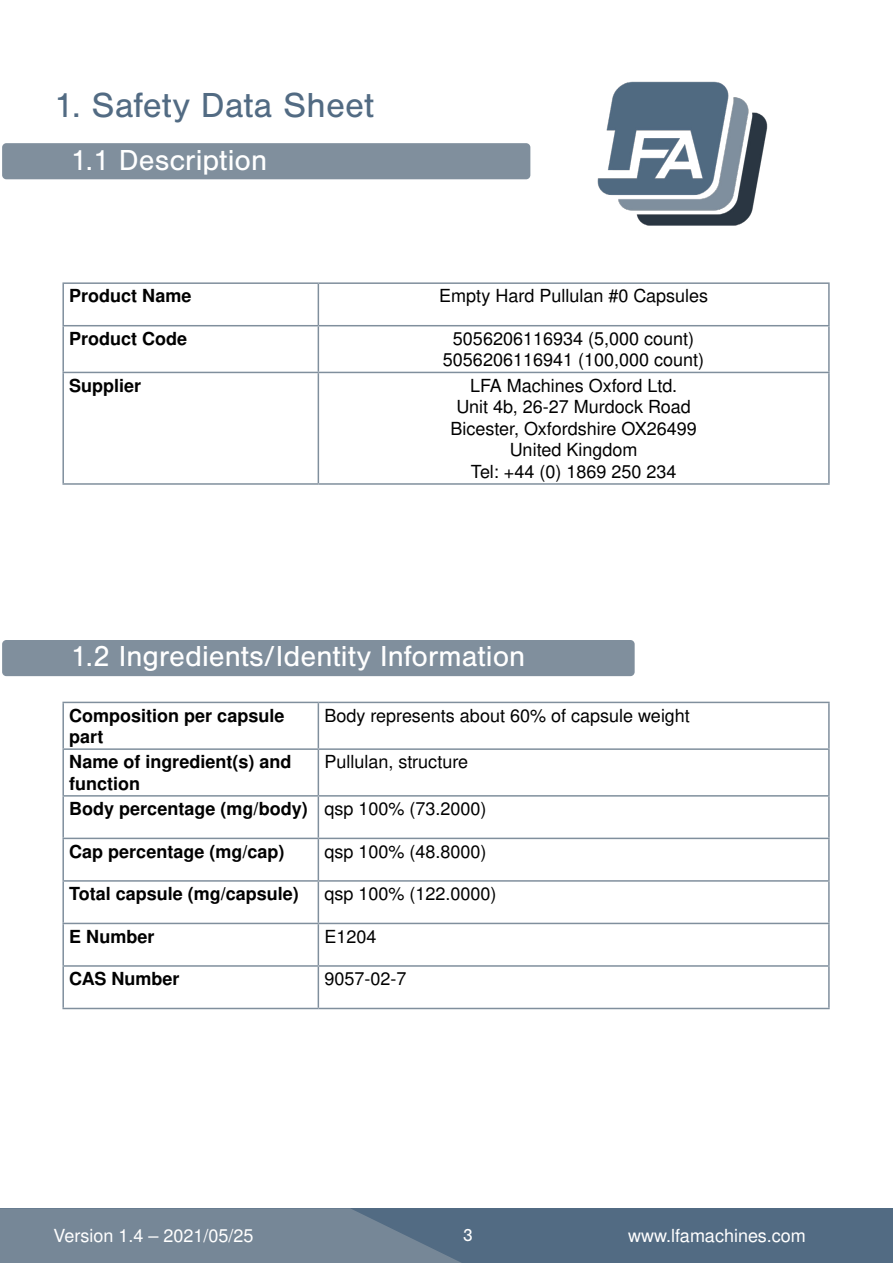
<style>
.page{position:relative;width:893px;height:1263px;background:#fff}
.page>*{position:absolute;margin:0;border:0;box-sizing:border-box;transform-origin:0 0}
.t1{font:36px "Nimbus San";color:#526b83}
.t2{font:30px "Nimbus San";color:#fff}
.t3{font:18px/21.6px "Nimbus San L";color:#000;text-align:center}
.t4{font:700 18px/21.6px "Nimbus San L";color:#000}
.t5{font:18px "Nimbus San L";color:#fff}
.t6{font:18px "Nimbus San";color:#fff}
.s1{font-weight:400}
</style>
<div class="page">
<div style="left:1px;top:1208px;width:892px;height:55px;background:#526b83"></div>
<svg style="left:0;top:1208px;width:461px;height:55px;background:#718394"></svg>
<img style="left:597px;top:81px;width:171px;height:145px">
<div style="left:2px;top:143px;width:528px;height:36px;background:#808f9d;border-radius:4px"></div>
<hr style="left:62px;top:282px;width:256px;height:2px;background:#808f9d">
<hr style="left:62px;top:284px;width:2px;height:41px;background:#808f9d">
<hr style="left:318px;top:282px;width:512px;height:2px;background:#808f9d">
<hr style="left:318px;top:284px;width:1px;height:41px;background:#808f9d">
<hr style="left:828px;top:284px;width:2px;height:41px;background:#808f9d">
<hr style="left:62px;top:325px;width:256px;height:1px;background:#808f9d">
<hr style="left:62px;top:326px;width:2px;height:46px;background:#808f9d">
<hr style="left:318px;top:325px;width:512px;height:1px;background:#808f9d">
<hr style="left:318px;top:326px;width:1px;height:46px;background:#808f9d">
<hr style="left:828px;top:326px;width:2px;height:46px;background:#808f9d">
<hr style="left:62px;top:372px;width:256px;height:1px;background:#808f9d">
<hr style="left:62px;top:373px;width:2px;height:110px;background:#808f9d">
<hr style="left:318px;top:372px;width:512px;height:1px;background:#808f9d">
<hr style="left:318px;top:373px;width:1px;height:110px;background:#808f9d">
<hr style="left:828px;top:373px;width:2px;height:110px;background:#808f9d">
<hr style="left:62px;top:483px;width:256px;height:2px;background:#808f9d">
<hr style="left:318px;top:483px;width:512px;height:2px;background:#808f9d">
<div style="left:2px;top:640px;width:633px;height:36px;background:#808f9d;border-radius:4px"></div>
<hr style="left:62px;top:702px;width:256px;height:1px;background:#808f9d">
<hr style="left:62px;top:703px;width:2px;height:45px;background:#808f9d">
<hr style="left:318px;top:702px;width:512px;height:1px;background:#808f9d">
<hr style="left:318px;top:703px;width:1px;height:45px;background:#808f9d">
<hr style="left:828px;top:703px;width:2px;height:45px;background:#808f9d">
<hr style="left:62px;top:748px;width:256px;height:2px;background:#808f9d">
<hr style="left:62px;top:750px;width:2px;height:45px;background:#808f9d">
<hr style="left:318px;top:748px;width:512px;height:2px;background:#808f9d">
<hr style="left:318px;top:750px;width:1px;height:45px;background:#808f9d">
<hr style="left:828px;top:750px;width:2px;height:45px;background:#808f9d">
<hr style="left:62px;top:795px;width:256px;height:2px;background:#808f9d">
<hr style="left:62px;top:797px;width:2px;height:41px;background:#808f9d">
<hr style="left:318px;top:795px;width:512px;height:2px;background:#808f9d">
<hr style="left:318px;top:797px;width:1px;height:41px;background:#808f9d">
<hr style="left:828px;top:797px;width:2px;height:41px;background:#808f9d">
<hr style="left:62px;top:838px;width:256px;height:1px;background:#808f9d">
<hr style="left:62px;top:839px;width:2px;height:41px;background:#808f9d">
<hr style="left:318px;top:838px;width:512px;height:1px;background:#808f9d">
<hr style="left:318px;top:839px;width:1px;height:41px;background:#808f9d">
<hr style="left:828px;top:839px;width:2px;height:41px;background:#808f9d">
<hr style="left:62px;top:880px;width:256px;height:2px;background:#808f9d">
<hr style="left:62px;top:882px;width:2px;height:41px;background:#808f9d">
<hr style="left:318px;top:880px;width:512px;height:2px;background:#808f9d">
<hr style="left:318px;top:882px;width:1px;height:41px;background:#808f9d">
<hr style="left:828px;top:882px;width:2px;height:41px;background:#808f9d">
<hr style="left:62px;top:923px;width:256px;height:1px;background:#808f9d">
<hr style="left:62px;top:924px;width:2px;height:41px;background:#808f9d">
<hr style="left:318px;top:923px;width:512px;height:1px;background:#808f9d">
<hr style="left:318px;top:924px;width:1px;height:41px;background:#808f9d">
<hr style="left:828px;top:924px;width:2px;height:41px;background:#808f9d">
<hr style="left:62px;top:965px;width:256px;height:2px;background:#808f9d">
<hr style="left:62px;top:967px;width:2px;height:41px;background:#808f9d">
<hr style="left:318px;top:965px;width:512px;height:2px;background:#808f9d">
<hr style="left:318px;top:967px;width:1px;height:41px;background:#808f9d">
<hr style="left:828px;top:967px;width:2px;height:41px;background:#808f9d">
<hr style="left:62px;top:1008px;width:256px;height:1px;background:#808f9d">
<hr style="left:318px;top:1008px;width:512px;height:1px;background:#808f9d">
<h1 class="t1" style="left:54px;top:85px;width:321px">1. Safety Data Sheet</h1>
<h2 class="t2" style="left:71px;top:143px;width:198px">1.1 Description</h2>
<p class="t4" style="left:69px;top:285px;width:124px">Product Name</p>
<p class="t3" style="left:439px;top:284px;width:270px">Empty Hard Pullulan #0 Capsules</p>
<p class="t4" style="left:69px;top:327px;width:120px">Product Code</p>
<p class="t3" style="left:443px;top:327px;width:263px">5056206116934 (5,000 count)<br>5056206116941 (100,000 count)</p>
<p class="t4" style="left:69px;top:374px;width:74px">Supplier</p>
<p class="t3" style="left:450px;top:374px;width:248px">LFA Machines Oxford Ltd.<br>Unit 4b, 26-27 Murdock Road<br>Bicester, Oxfordshire OX26499<br>United Kingdom<br>Tel: +44 (0) 1869 250 234</p>
<h2 class="t2" style="left:71px;top:640px;width:456px">1.2 Ingredients/Identity Information</h2>
<p class="t4" style="left:69px;top:704px;width:217px">Composition per capsule part</p>
<p class="t3" style="left:324px;top:704px;width:367px">Body represents about 60% of capsule weight</p>
<p class="t4" style="left:69px;top:751px;width:224px">Name of ingredient(s) and function</p>
<p class="t3" style="left:324px;top:750px;width:145px">Pullulan, structure</p>
<p class="t4" style="left:69px;top:797px;width:419px">Body percentage (mg/body) <span class="s1">qsp 100% (73.2000)</span></p>
<p class="t4" style="left:69px;top:840px;width:217px">Cap percentage (mg/cap)</p>
<p class="t3" style="left:324px;top:840px;width:164px">qsp 100% (48.8000)</p>
<p class="t4" style="left:69px;top:882px;width:231px">Total capsule (mg/capsule)</p>
<p class="t3" style="left:324px;top:882px;width:174px">qsp 100% (122.0000)</p>
<p class="t4" style="left:69px;top:925px;width:87px">E Number</p>
<p class="t3" style="left:324px;top:925px;width:54px">E1204</p>
<p class="t4" style="left:69px;top:967px;width:112px">CAS Number</p>
<p class="t3" style="left:324px;top:967px;width:84px">9057-02-7</p>
<p class="t5" style="left:53px;top:1222px;width:202px">Version 1.4 – 2021/05/25</p>
<p class="t6" style="left:456px;top:1225px;width:12px">3</p>
<p class="t5" style="left:690px;top:1222px;width:147px">tabletpr ses.com</p>
<p class="t6" style="left:463px;top:1225px;width:12px">3</p>
<p class="t5" style="left:628px;top:1223px;width:179px">www.lfamachines.com</p>
</div>
